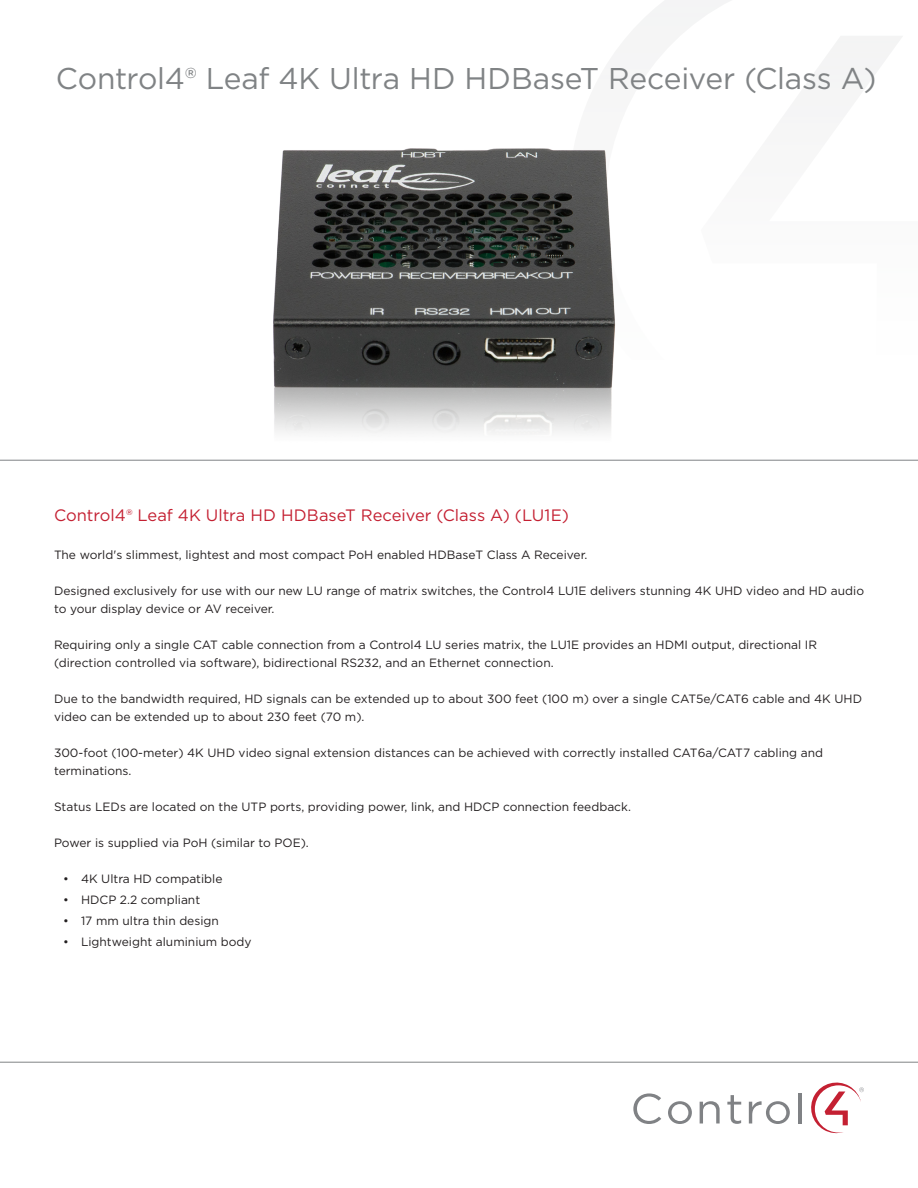
<style>
.page{position:relative;width:918px;height:1188px;background:#fff}
.page>*{position:absolute;margin:0;border:0;box-sizing:border-box;transform-origin:0 0}
.t1{font:30px "Gotham";letter-spacing:-.01em;color:#808385}
.t2{font:16.5px "Gotham";color:#c42032}
.t3{font:12px/18px "Gotham";color:#231f20}
</style>
<div class="page">
<svg style="left:633px;top:1093px;width:28px;height:31px"></svg>
<svg style="left:668px;top:1101px;width:24px;height:23px"></svg>
<svg style="left:700px;top:1101px;width:20px;height:22px"></svg>
<svg style="left:727px;top:1095px;width:14px;height:29px"></svg>
<svg style="left:749px;top:1101px;width:41px;height:23px"></svg>
<hr style="left:798px;top:1093px;width:3px;height:30px;background:#808285">
<svg style="left:811px;top:1082px;width:53px;height:52px"></svg>
<hr style="left:0;top:1062px;width:918px;height:1px;background:#808385">
<svg style="left:637px;top:0;width:265px;height:88px"></svg>
<hr style="left:0;top:460px;width:918px;height:1px;background:#808385">
<img style="left:239px;top:148px;width:401px;height:313px">
<h1 class="t1" style="left:56px;top:59px;width:822px">Control4® Leaf 4K Ultra HD HDBaseT Receiver (Class A)</h1>
<h2 class="t2" style="left:54px;top:505px;width:517px">Control4® Leaf 4K Ultra HD HDBaseT Receiver (Class A) (LU1E)</h2>
<p class="t3" style="left:54px;top:546px;width:535px">The world's slimmest, lightest and most compact PoH enabled HDBaseT Class A Receiver.</p>
<p class="t3" style="left:54px;top:582px;width:812px">Designed exclusively for use with our new LU range of matrix switches, the Control4 LU1E delivers stunning 4K UHD video and HD audio to your display device or AV receiver.</p>
<p class="t3" style="left:54px;top:636px;width:765px">Requiring only a single CAT cable connection from a Control4 LU series matrix, the LU1E provides an HDMI output, directional IR (direction controlled via software), bidirectional RS232, and an Ethernet connection.</p>
<p class="t3" style="left:54px;top:690px;width:810px">Due to the bandwidth required, HD signals can be extended up to about 300 feet (100 m) over a single CAT5e/CAT6 cable and 4K UHD video can be extended up to about 230 feet (70 m).</p>
<p class="t3" style="left:54px;top:744px;width:771px">300-foot (100-meter) 4K UHD video signal extension distances can be achieved with correctly installed CAT6a/CAT7 cabling and terminations.</p>
<p class="t3" style="left:54px;top:798px;width:578px">Status LEDs are located on the UTP ports, providing power, link, and HDCP connection feedback.</p>
<p class="t3" style="left:54px;top:834px;width:256px">Power is supplied via PoH (similar to POE).</p>
<p class="t3" style="left:63px;top:870px;width:161px">• 4K Ultra HD compatible</p>
<p class="t3" style="left:63px;top:891px;width:139px">• HDCP 2.2 compliant</p>
<p class="t3" style="left:63px;top:912px;width:157px">• 17 mm ultra thin design</p>
<p class="t3" style="left:63px;top:933px;width:190px">• Lightweight aluminium body</p>
</div>
